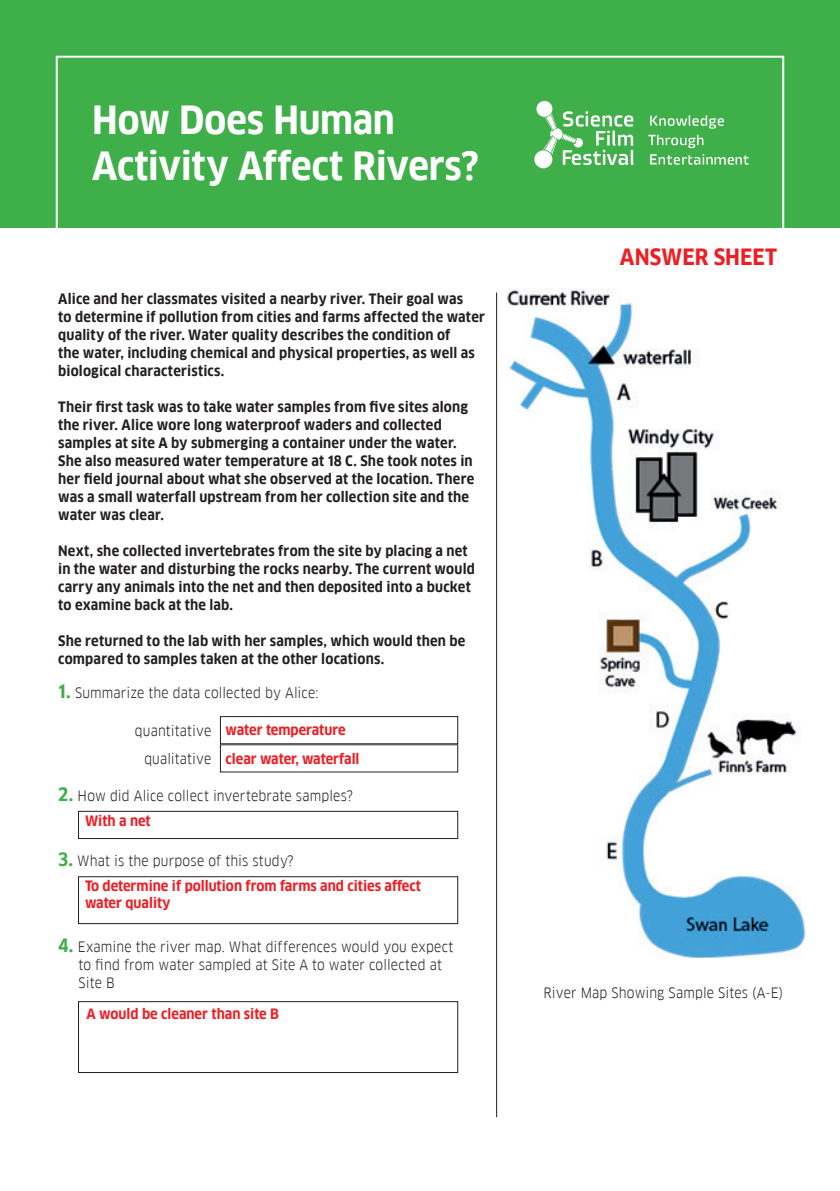
<style>
.page{position:relative;width:840px;height:1191px;background:#fff}
.page>*{position:absolute;margin:0;border:0;box-sizing:border-box;transform-origin:0 0}
.t1{font:700 38px/46px "Goethe FF Clan";letter-spacing:-.005em;color:#fff}
.t2{font:700 22px "Goethe FF Clan";color:#ee1d23}
.t3{font:700 14px/18px "Goethe FF Clan";letter-spacing:.015em;color:#231f20}
.t4{font:14px/18px "Goethe FF Clan";letter-spacing:.01em;color:#231f20;text-align:right}
.t5{font:700 14px/28.4px "Goethe FF Clan";color:#ee1d23}
.s1{font-weight:700;font-size:18px;color:#3eaf49}
</style>
<div class="page">
<div style="left:0;top:0;width:839px;height:228px;background:#3eaf49"></div>
<div style="left:56px;top:56px;width:727px;height:180px;border:2px solid #fff"></div>
<svg style="left:534px;top:101px;width:214px;height:67px"></svg>
<img style="left:507px;top:290px;width:298px;height:668px">
<div style="left:220px;top:716px;width:238px;height:28px;border:1px solid #231f20"></div>
<div style="left:78px;top:811px;width:380px;height:28px;border:1px solid #231f20"></div>
<div style="left:78px;top:876px;width:380px;height:48px;border:1px solid #231f20"></div>
<div style="left:78px;top:1001px;width:380px;height:72px;border:1px solid #231f20"></div>
<hr style="left:496px;top:292px;width:1px;height:825px;background:#231f20">
<h1 class="t1" style="left:92px;top:98px;width:388px">How Does Human<br>Activity Affect Rivers?</h1>
<p class="t3" style="left:58px;top:289px;width:428px">Alice and her classmates visited a nearby river. Their goal was<br>to determine if pollution from cities and farms affected the water quality of the river. Water quality describes the condition of<br>the water, including chemical and physical properties, as well as biological characteristics.</p>
<p class="t3" style="left:58px;top:397px;width:417px">Their first task was to take water samples from five sites along the river. Alice wore long waterproof waders and collected samples at site A by submerging a container under the water.<br>She also measured water temperature at 18 C. She took notes in her field journal about what she observed at the location. There was a small waterfall upstream from her collection site and the water was clear.</p>
<p class="t3" style="left:58px;top:541px;width:418px">Next, she collected invertebrates from the site by placing a net in the water and disturbing the rocks nearby. The current would carry any animals into the net and then deposited into a bucket to examine back at the lab.</p>
<p class="t3" style="left:58px;top:631px;width:408px">She returned to the lab with her samples, which would then be compared to samples taken at the other locations.</p>
<p class="t4" style="left:58px;top:683px;width:262px"><span class="s1">1.</span> Summarize the data collected by Alice:</p>
<p class="t4" style="left:135px;top:716px;width:78px;line-height:28px">quantitative qualitative</p>
<p class="t4" style="left:58px;top:786px;width:296px"><span class="s1">2.</span> How did Alice collect invertebrate samples?</p>
<p class="t5" style="left:225px;top:716px;width:135px">water temperature clear water, waterfall</p>
<p class="t5" style="left:85px;top:807px;width:67px">With a net</p>
<p class="t4" style="left:58px;top:852px;width:237px"><span class="s1">3.</span> What is the purpose of this study?</p>
<p class="t5" style="left:85px;top:878px;width:337px;line-height:16.8px">To determine if pollution from farms and cities affect water quality</p>
<p class="t4" style="left:78px;top:937px;width:376px;text-align:left;text-indent:-20px"><span class="s1">4.</span> Examine the river map. What differences would you expect to find from water sampled at Site A to water collected at<br>Site B</p>
<p class="t5" style="left:86px;top:999px;width:194px">A would be cleaner than site B</p>
<h2 class="t2" style="left:619px;top:244px;width:159px">ANSWER SHEET</h2>
<p class="t4" style="left:543px;top:983px;width:241px">River Map Showing Sample Sites (A-E)</p>
</div>
